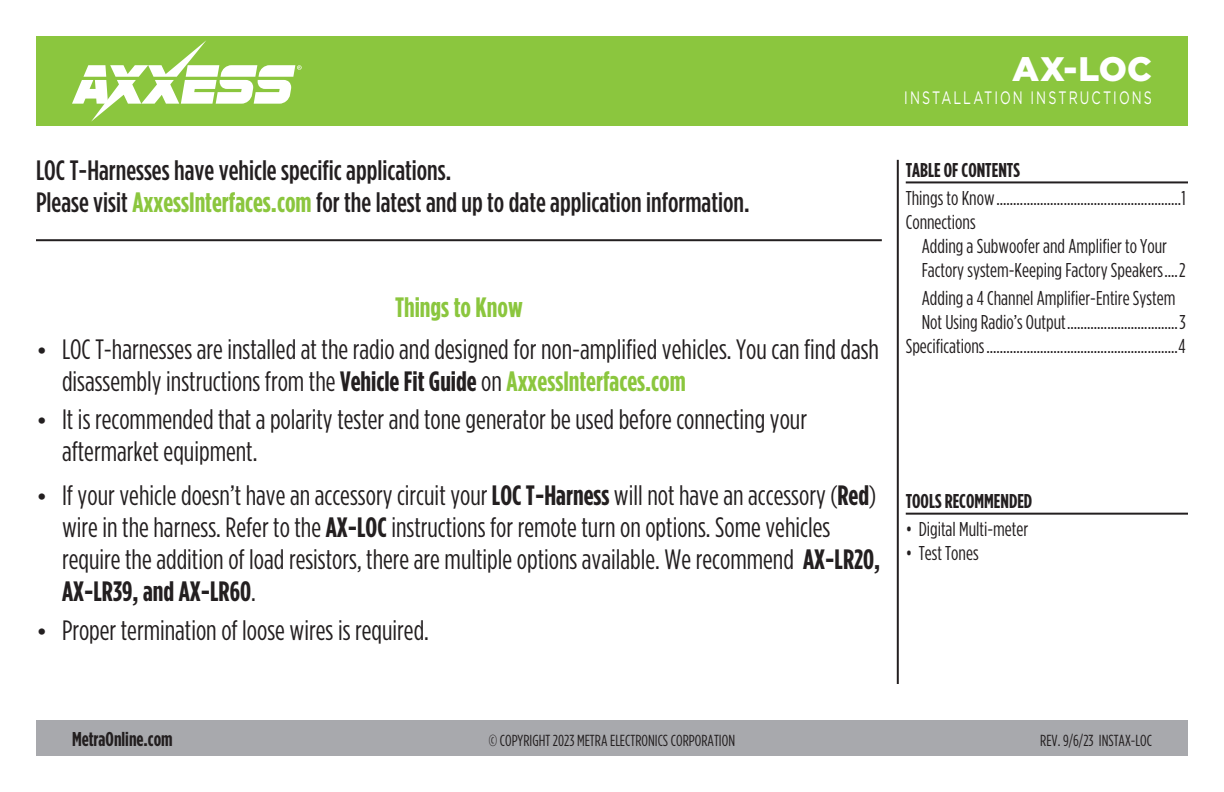
<style>
.page{position:relative;width:1224px;height:792px;background:#fff}
.page>*{position:absolute;margin:0;border:0;box-sizing:border-box;transform-origin:0 0}
.t1{font:900 34px "Gotham";color:#fff}
.t2{font:28px/32px "Gotham Condensed";color:#231f20}
.t3{font:500 28px/32px "Gotham Condensed";color:#231f20}
.t4{font:700 28px "Gotham Condensed";color:#8bc63e}
.t5{font:20px/24px "Gotham Condensed";color:#231f20}
.t6{font:700 20px "Gotham Condensed";color:#231f20}
.t7{font:18px "Gotham";letter-spacing:.165em;color:#fff;scale:.7 1}
.t8{font:16px "Gotham Condensed";color:#231f20}
.s1{font-weight:700;color:#8bc63e}
.s2{font-family:"Gotham";font-size:24px}
.s3{font-weight:700}
</style>
<div class="page">
<div style="left:36px;top:720px;width:1152px;height:36px;background:#a8a9ad"></div>
<hr style="left:897px;top:160px;width:2px;height:524px;background:#231f20">
<div style="left:36px;top:36px;width:1152px;height:90px;background:#8bc63e"></div>
<svg style="left:72px;top:40px;width:230px;height:82px"></svg>
<hr style="left:906px;top:181px;width:282px;height:2px;background:#231f20">
<hr style="left:36px;top:239px;width:846px;height:2px;background:#231f20">
<hr style="left:906px;top:513px;width:282px;height:2px;background:#231f20">
<p class="t3" style="left:36px;top:154px;width:715px">LOC T-Harnesses have vehicle specific applications.<br>Please visit <span class="s1">AxxessInterfaces.com</span> for the latest and up to date application information.</p>
<p class="t4" style="left:395px;top:291px;width:129px">Things to Know</p>
<p class="t2" style="left:62px;top:333px;width:819px;text-indent:-26px"><span class="s2">•</span> LOC T-harnesses are installed at the radio and designed for non-amplified vehicles. You can find dash disassembly instructions from the <span class="s3">Vehicle Fit Guide</span> on <span class="s1">AxxessInterfaces.com</span></p>
<p class="t2" style="left:62px;top:403px;width:747px;text-indent:-26px"><span class="s2">•</span> It is recommended that a polarity tester and tone generator be used before connecting your aftermarket equipment.</p>
<p class="t2" style="left:62px;top:479px;width:820px;text-indent:-26px"><span class="s2">•</span> If your vehicle doesn’t have an accessory circuit your <span class="s3">LOC T-Harness</span> will not have an accessory (<span class="s3">Red</span>) wire in the harness. Refer to the <span class="s3">AX-LOC</span> instructions for remote turn on options. Some vehicles require the addition of load resistors, there are multiple options available. We recommend <span class="s3">AX-LR20, AX-LR39, and AX-LR60</span>.</p>
<p class="t2" style="left:36px;top:613px;width:394px"><span class="s2">•</span> Proper termination of loose wires is required.</p>
<p class="t1" style="left:1012px;top:49px;width:141px">AX-LOC</p>
<p class="t7" style="left:904px;top:88px;width:356px">INSTALLATION INSTRUCTIONS</p>
<p class="t6" style="left:906px;top:158px;width:116px">TABLE OF CONTENTS</p>
<p class="t5" style="left:906px;top:185px;width:282px">Things to Know.......................................................1<br>Connections</p>
<p class="t5" style="left:922px;top:233px;width:266px">Adding a Subwoofer and Amplifier to Your<br>Factory system-Keeping Factory Speakers....2</p>
<p class="t5" style="left:922px;top:286px;width:255px">Adding a 4 Channel Amplifier-Entire System</p>
<p class="t5" style="left:922px;top:310px;width:266px">Not Using Radio’s Output.................................3</p>
<p class="t5" style="left:906px;top:334px;width:281px">Specifications.........................................................4</p>
<p class="t6" style="left:906px;top:490px;width:128px">TOOLS RECOMMENDED</p>
<p class="t5" style="left:906px;top:517px;width:124px">• Digital Multi-meter</p>
<p class="t5" style="left:906px;top:541px;width:74px">• Test Tones</p>
<p class="t6" style="left:72px;top:728px;width:102px">MetraOnline.com</p>
<p class="t8" style="left:489px;top:732px;width:248px">© COPYRIGHT 2023 METRA ELECTRONICS CORPORATION</p>
<p class="t8" style="left:1040px;top:732px;width:113px">REV. 9/6/23 INSTAX-LOC</p>
</div>
